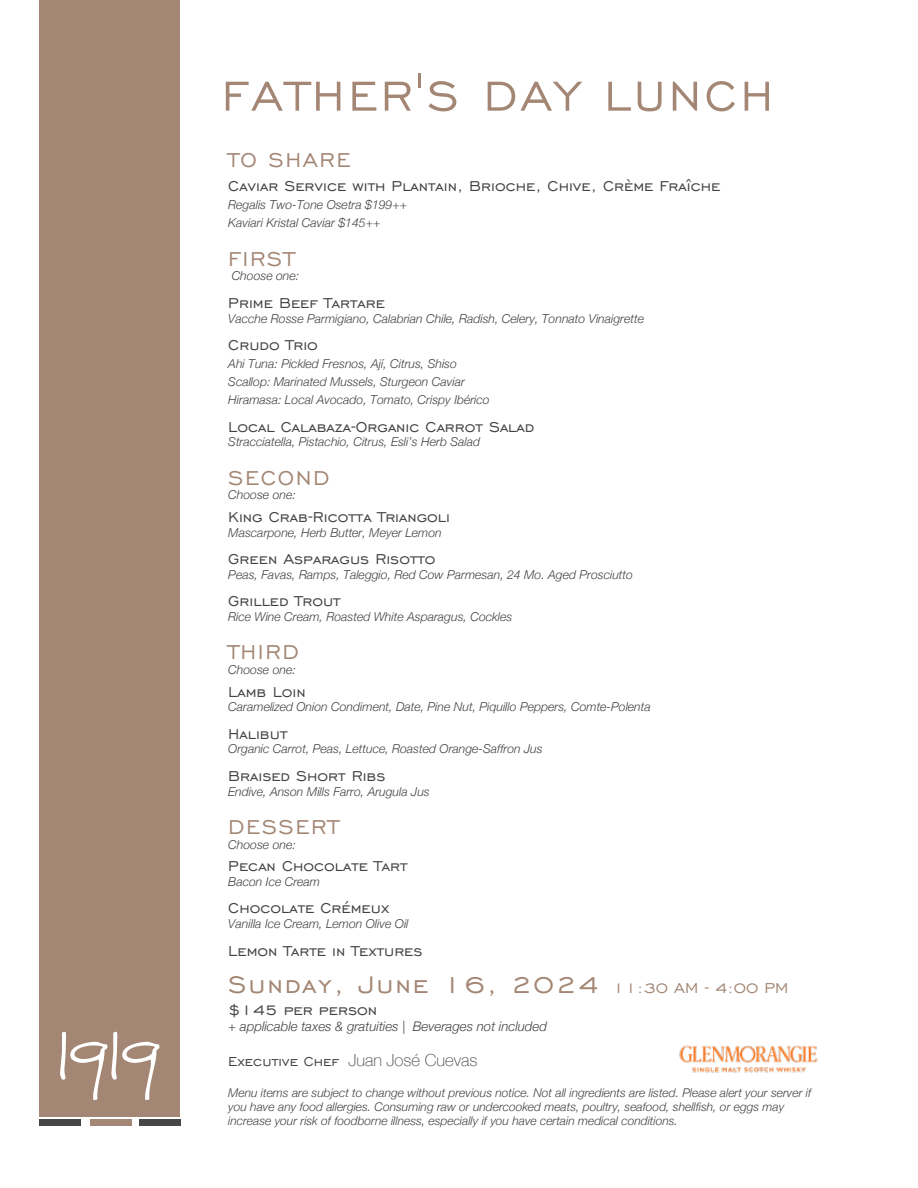
<style>
.page{position:relative;width:918px;height:1188px;background:#fff}
.page>*{position:absolute;margin:0;border:0;box-sizing:border-box;transform-origin:0 0}
.t1{font:53.7px "Engravers Gothic BT";letter-spacing:.06em;color:#a38674}
.t2{font:30.75px "Engravers Gothic BT";letter-spacing:.06em;color:#a38674}
.t3{font:25.8px "Engravers Gothic BT";letter-spacing:.06em;color:#a38674}
.t4{font:18.45px "Engravers Gothic BT";color:#414242}
.t5{font:18.3px "Engravers Gothic BT";color:#414242}
.t6{font:100 16.65px "Helvetica Neue";color:#414242}
.t7{font:italic 300 13.2px "Helvetica Neue";color:#414242}
.t8{font:italic 300 12.3px/18px "Helvetica Neue";color:#414242}
.t9{font:italic 300 12px/14.4px "Helvetica Neue";color:#414242}
.s1{font-size:18.45px}
.s2{font-family:"Engravers Gothic BT";font-weight:400}
</style>
<div class="page">
<div style="left:40px;top:0;width:140px;height:1117px;background:#a38674"></div>
<div style="left:91px;top:1119px;width:41px;height:7px;background:#a38674"></div>
<div style="left:139px;top:1119px;width:41px;height:7px;background:#464646"></div>
<div style="left:39px;top:1119px;width:41px;height:7px;background:#464646"></div>
<svg style="left:60px;top:1032px;width:99px;height:68px"></svg>
<img style="left:679px;top:1045px;width:139px;height:28px">
<h1 class="t1" style="left:221px;top:66px;width:553px">FATHER'S DAY LUNCH</h1>
<h3 class="t3" style="left:228px;top:146px;width:124px">TO SHARE</h3>
<h3 class="t5" style="left:228px;top:176px;width:494px">Caviar Service with Plantain, Brioche, Chive, Crème Fraîche</h3>
<p class="t8" style="left:228px;top:195px;width:180px">Regalis Two-Tone Osetra $199++<br>Kaviari Kristal Caviar $145++</p>
<h3 class="t3" style="left:228px;top:244px;width:68px">FIRST</h3>
<p class="t8" style="left:232px;top:266px;width:69px">Choose one:</p>
<h3 class="t5" style="left:228px;top:293px;width:158px">Prime Beef Tartare</h3>
<p class="t8" style="left:228px;top:308px;width:417px">Vacche Rosse Parmigiano, Calabrian Chile, Radish, Celery, Tonnato Vinaigrette</p>
<h3 class="t5" style="left:228px;top:335px;width:91px">Crudo Trio</h3>
<p class="t8" style="left:228px;top:354px;width:263px">Ahi Tuna: Pickled Fresnos, Ají, Citrus, Shiso<br>Scallop: Marinated Mussels, Sturgeon Caviar<br>Hiramasa: Local Avocado, Tomato, Crispy Ibérico</p>
<h3 class="t5" style="left:228px;top:416px;width:307px">Local Calabaza-Organic Carrot Salad</h3>
<p class="t8" style="left:228px;top:432px;width:253px">Stracciatella, Pistachio, Citrus, Esli’s Herb Salad</p>
<h3 class="t3" style="left:228px;top:463px;width:103px">SECOND</h3>
<p class="t8" style="left:228px;top:485px;width:69px">Choose one:</p>
<h3 class="t5" style="left:228px;top:507px;width:223px">King Crab-Ricotta Triangoli</h3>
<p class="t8" style="left:228px;top:522px;width:215px">Mascarpone, Herb Butter, Meyer Lemon</p>
<h3 class="t5" style="left:228px;top:549px;width:209px">Green Asparagus Risotto</h3>
<p class="t8" style="left:228px;top:565px;width:406px">Peas, Favas, Ramps, Taleggio, Red Cow Parmesan, 24 Mo. Aged Prosciutto</p>
<h3 class="t5" style="left:228px;top:591px;width:114px">Grilled Trout</h3>
<p class="t8" style="left:228px;top:607px;width:286px">Rice Wine Cream, Roasted White Asparagus, Cockles</p>
<h3 class="t3" style="left:228px;top:638px;width:72px">THIRD</h3>
<p class="t8" style="left:228px;top:660px;width:69px">Choose one:</p>
<h3 class="t5" style="left:228px;top:681px;width:79px">Lamb Loin</h3>
<p class="t8" style="left:228px;top:697px;width:424px">Caramelized Onion Condiment, Date, Pine Nut, Piquillo Peppers, Comte-Polenta</p>
<h3 class="t5" style="left:228px;top:724px;width:61px">Halibut</h3>
<p class="t8" style="left:228px;top:739px;width:316px">Organic Carrot, Peas, Lettuce, Roasted Orange-Saffron Jus</p>
<h3 class="t5" style="left:228px;top:766px;width:159px">Braised Short Ribs</h3>
<p class="t8" style="left:228px;top:782px;width:203px">Endive, Anson Mills Farro, Arugula Jus</p>
<h3 class="t3" style="left:228px;top:813px;width:112px">DESSERT</h3>
<p class="t8" style="left:228px;top:835px;width:69px">Choose one:</p>
<h3 class="t5" style="left:228px;top:856px;width:181px">Pecan Chocolate Tart</h3>
<p class="t8" style="left:228px;top:872px;width:93px">Bacon Ice Cream</p>
<h3 class="t5" style="left:228px;top:898px;width:162px">Chocolate Crémeux</h3>
<p class="t8" style="left:228px;top:914px;width:182px">Vanilla Ice Cream, Lemon Olive Oil</p>
<h3 class="t5" style="left:228px;top:941px;width:196px">Lemon Tarte in Textures</h3>
<h2 class="t2" style="left:228px;top:967px;width:562px">Sunday, June 16, 2024 <span class="s1">11:30 AM - 4:00 PM</span></h2>
<h3 class="t4" style="left:228px;top:999px;width:150px">$145 per person</h3>
<p class="t7" style="left:228px;top:1016px;width:320px">+ applicable taxes &amp; gratuities | Beverages not included</p>
<h3 class="t6" style="left:228px;top:1047px;width:251px"><span class="s2">Executive Chef</span> Juan José Cuevas</h3>
<p class="t9" style="left:228px;top:1084px;width:584px">Menu items are subject to change without previous notice. Not all ingredients are listed. Please alert your server if you have any food allergies. Consuming raw or undercooked meats, poultry, seafood, shellfish, or eggs may increase your risk of foodborne illness, especially if you have certain medical conditions.</p>
</div>
